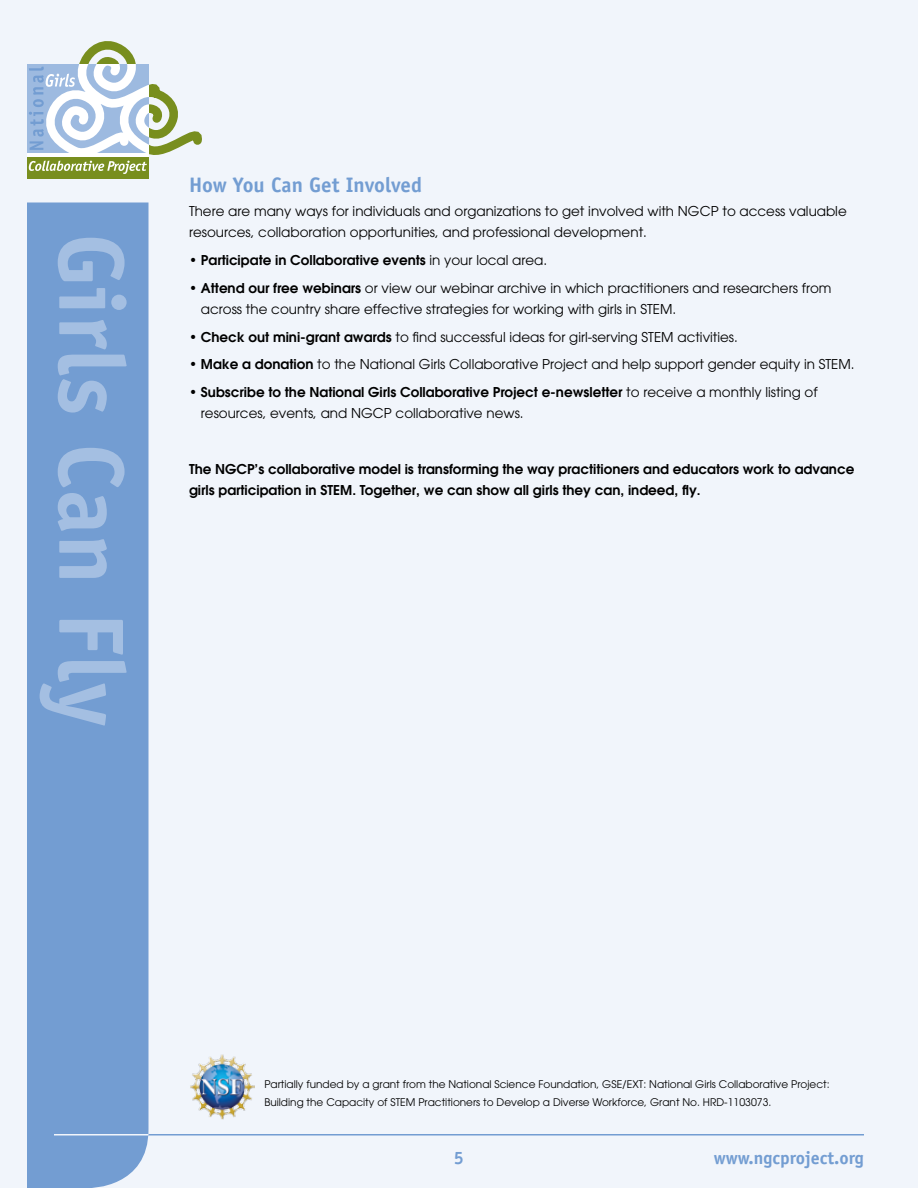
<style>
.page{position:relative;width:918px;height:1188px;background:#f1f5fb}
.page>*{position:absolute;margin:0;border:0;box-sizing:border-box;transform-origin:0 0}
.t1{font:700 93px "Officina Sans";color:#a4bfe2}
.t2{font:700 21px "Officina Sans";color:#739dd2}
.t3{font:700 18px "Officina Sans";color:#739dd2}
.t4{font:13.5px/21px "Avant Garde";color:#000}
.t5{font:600 13.5px/21px "Avant Garde";color:#000}
.t6{font:10.5px/18px "Avant Garde";color:#000}
.s1{font-weight:400}
.s2{font-weight:600}
</style>
<div class="page">
<div style="left:27px;top:202px;width:121px;height:986px;background:#739dd2"></div>
<div style="left:27px;top:156px;width:122px;height:22px;background:#788e1e"></div>
<svg style="left:29px;top:41px;width:173px;height:133px"></svg>
<hr style="left:27px;top:153px;width:122px;height:3px;background:#fff">
<hr style="left:54px;top:1134px;width:810px;height:2px;background:#739dd2">
<hr style="left:54px;top:1134px;width:94px;height:2px;background:#f1f5fb">
<img style="left:190px;top:1054px;width:65px;height:65px">
<h1 class="t1" style="left:149px;top:233px;width:496px;rotate:90deg">Girls Can Fly</h1>
<h2 class="t2" style="left:189px;top:172px;width:235px">How You Can Get Involved</h2>
<p class="t4" style="left:189px;top:201px;width:659px">There are many ways for individuals and organizations to get involved with NGCP to access valuable resources, collaboration opportunities, and professional development.</p>
<p class="t5" style="left:189px;top:249px;width:360px"><span class="s1">•</span> Participate in Collaborative events <span class="s1">in your local area.</span></p>
<p class="t4" style="left:201px;top:277px;width:632px;text-indent:-12px">• <span class="s2">Attend our free webinars</span> or view our webinar archive in which practitioners and researchers from across the country share effective strategies for working with girls in STEM.</p>
<p class="t4" style="left:189px;top:326px;width:550px">• <span class="s2">Check out mini-grant awards</span> to find successful ideas for girl-serving STEM activities.</p>
<p class="t4" style="left:189px;top:354px;width:667px">• <span class="s2">Make a donation</span> to the National Girls Collaborative Project and help support gender equity in STEM.</p>
<p class="t4" style="left:201px;top:382px;width:618px;text-indent:-12px">• <span class="s2">Subscribe to the National Girls Collaborative Project e-newsletter</span> to receive a monthly listing of resources, events, and NGCP collaborative news.</p>
<p class="t5" style="left:189px;top:458px;width:667px">The NGCP’s collaborative model is transforming the way practitioners and educators work to advance girls participation in STEM. Together, we can show all girls they can, indeed, fly.</p>
<p class="t6" style="left:264px;top:1076px;width:567px">Partially funded by a grant from the National Science Foundation, GSE/EXT: National Girls Collaborative Project:<br>Building the Capacity of STEM Practitioners to Develop a Diverse Workforce, Grant No. HRD-1103073.</p>
<h3 class="t3" style="left:454px;top:1147px;width:12px">5</h3>
<h3 class="t3" style="left:714px;top:1147px;width:152px">www.ngcproject.org</h3>
</div>
